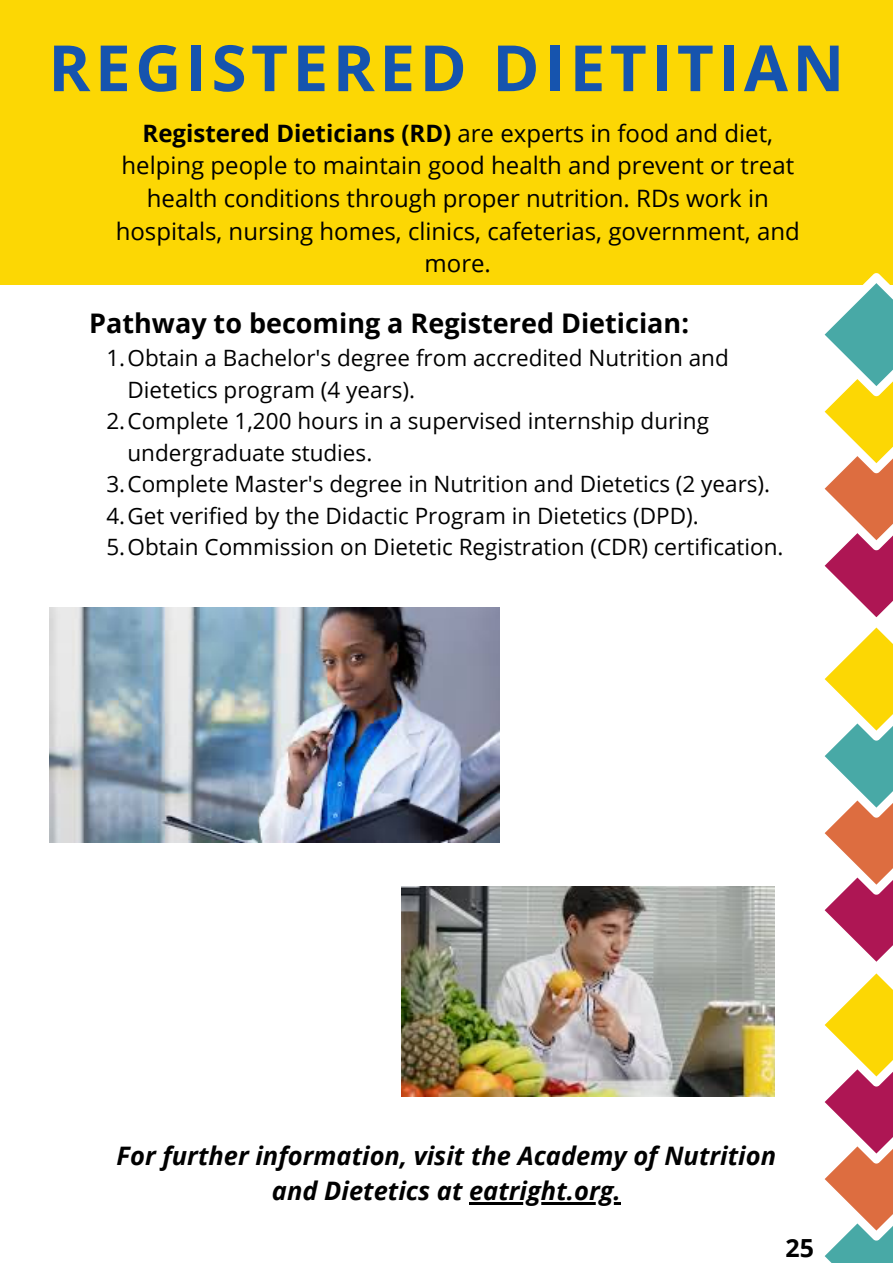
<style>
.page{position:relative;width:893px;height:1264px;background:#fff}
.page>*{position:absolute;margin:0;border:0;box-sizing:border-box;transform-origin:0 0}
.t1{font:700 63.75px "Open Sans";letter-spacing:.07em;color:#1654ae}
.t2{font:700 27px "Open Sans";color:#000}
.t3{font:italic 700 25.5px/34.8px "Open Sans";color:#000;text-align:center}
.t4{font:700 24.9px "Open Sans";color:#000}
.t5{font:24px/32.5px "Open Sans";color:#000;text-align:center}
.t6{font:22.5px/31.5px "Open Sans";color:#000}
.s1{font-weight:700}
</style>
<div class="page">
<div style="left:0;top:0;width:892px;height:285px;background:#fcd704"></div>
<img style="left:401px;top:886px;width:373px;height:210px">
<img style="left:50px;top:607px;width:449px;height:235px">
<hr style="left:469px;top:1202px;width:151px;height:2px;background:#000">
<svg style="left:824px;top:273px;width:68px;height:989px"></svg>
<p class="t1" style="left:48px;top:23px;width:797px">REGISTERED DIETITIAN</p>
<p class="t5" style="left:116px;top:116px;width:685px"><span class="s1">Registered Dieticians (RD)</span> are experts in food and diet, helping people to maintain good health and prevent or treat health conditions through proper nutrition. RDs work in hospitals, nursing homes, clinics, cafeterias, government, and more.</p>
<p class="t2" style="left:89px;top:304px;width:601px">Pathway to becoming a Registered Dietician:</p>
<p class="t6" style="left:127px;top:341px;width:602px;text-indent:-21px">1.Obtain a Bachelor's degree from accredited Nutrition and<br>Dietetics program (4 years).</p>
<p class="t6" style="left:127px;top:404px;width:583px;text-indent:-21px">2.Complete 1,200 hours in a supervised internship during undergraduate studies.</p>
<p class="t6" style="left:106px;top:467px;width:665px">3.Complete Master's degree in Nutrition and Dietetics (2 years).</p>
<p class="t6" style="left:106px;top:499px;width:593px">4.Get verified by the Didactic Program in Dietetics (DPD).</p>
<p class="t6" style="left:106px;top:530px;width:678px">5.Obtain Commission on Dietetic Registration (CDR) certification.</p>
<p class="t3" style="left:117px;top:1137px;width:661px">For further information, visit the Academy of Nutrition and Dietetics at eatright.org.</p>
<p class="t4" style="left:785px;top:1229px;width:30px">25</p>
</div>
